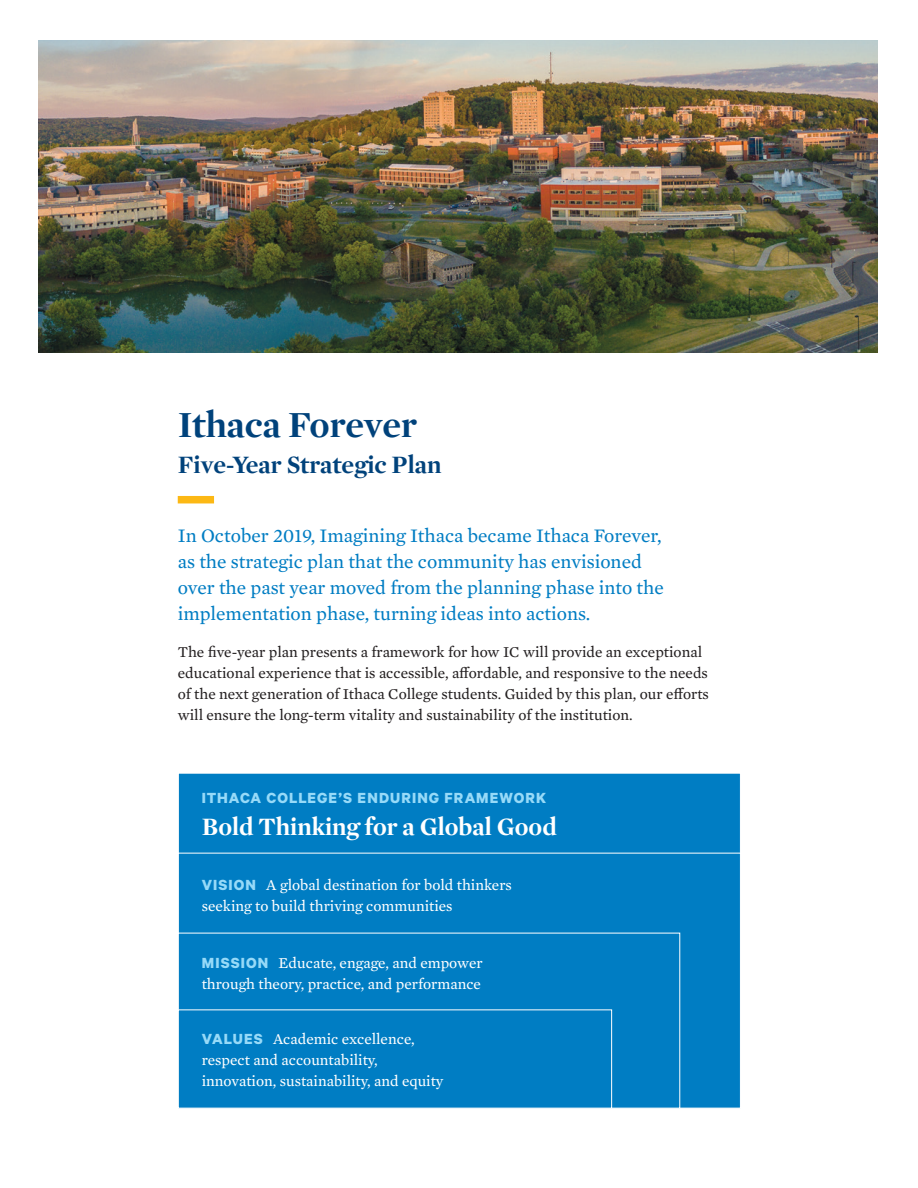
<style>
.page{position:relative;width:918px;height:1188px;background:#fff}
.page>*{position:absolute;margin:0;border:0;box-sizing:border-box;transform-origin:0 0}
.Header_1{font:700 37.5px "Mercury Display";color:#00427b}
.Header_2{font:700 25.5px "Mercury Display";color:#fff}
.Header_2-2{font:700 25.5px "Mercury Display";color:#00427b}
.Intro_Graf{font:19.5px/26.2px "Mercury Text G2";color:#007dc3}
.Subhead_1{font:700 16.5px "Calibre";letter-spacing:.065em;color:#97daf8}
.Body_Graf_2_-_Mercur{font:15.3px/21px "Mercury Text G2";color:#231f20}
.Subhead_1-2{font:15.3px/21px "Mercury Text G2";color:#fff}
.s1{font-family:"Calibre";font-weight:700;font-size:16.5px;color:#97daf8}
</style>
<div class="page">
<div style="left:178px;top:773px;width:562px;height:79px;background:#007dc3"></div>
<div style="left:178px;top:496px;width:36px;height:7px;background:#fcb814"></div>
<div style="left:178px;top:852px;width:562px;height:257px;background:#007dc3"></div>
<div style="left:178px;top:932px;width:503px;height:177px;background:#007dc3"></div>
<div style="left:178px;top:1009px;width:434px;height:100px;background:#007dc3"></div>
<img style="left:39px;top:40px;width:839px;height:312px">
<p class="Header_1" style="left:178px;top:397px;width:241px">Ithaca Forever</p>
<p class="Header_2-2" style="left:178px;top:446px;width:265px">Five-Year Strategic Plan</p>
<p class="Intro_Graf" style="left:178px;top:521px;width:488px">In October 2019, Imagining Ithaca became Ithaca Forever, as the strategic plan that the community has envisioned over the past year moved from the planning phase into the implementation phase, turning ideas into actions.</p>
<p class="Body_Graf_2_-_Mercur" style="left:178px;top:641px;width:533px">The five-year plan presents a framework for how IC will provide an exceptional educational experience that is accessible, affordable, and responsive to the needs of the next generation of Ithaca College students. Guided by this plan, our efforts will ensure the long-term vitality and sustainability of the institution.</p>
<p class="Subhead_1" style="left:202px;top:788px;width:346px">ITHACA COLLEGE’S ENDURING FRAMEWORK</p>
<p class="Header_2" style="left:202px;top:808px;width:357px">Bold Thinking for a Global Good</p>
<p class="Subhead_1-2" style="left:202px;top:874px;width:312px"><span class="s1">VISION</span> A global destination for bold thinkers seeking to build thriving communities</p>
<p class="Subhead_1-2" style="left:202px;top:951px;width:282px"><span class="s1">MISSION</span> Educate, engage, and empower through theory, practice, and performance</p>
<p class="Subhead_1-2" style="left:202px;top:1028px;width:243px"><span class="s1">VALUES</span> Academic excellence, respect and accountability, innovation, sustainability, and equity</p>
</div>
